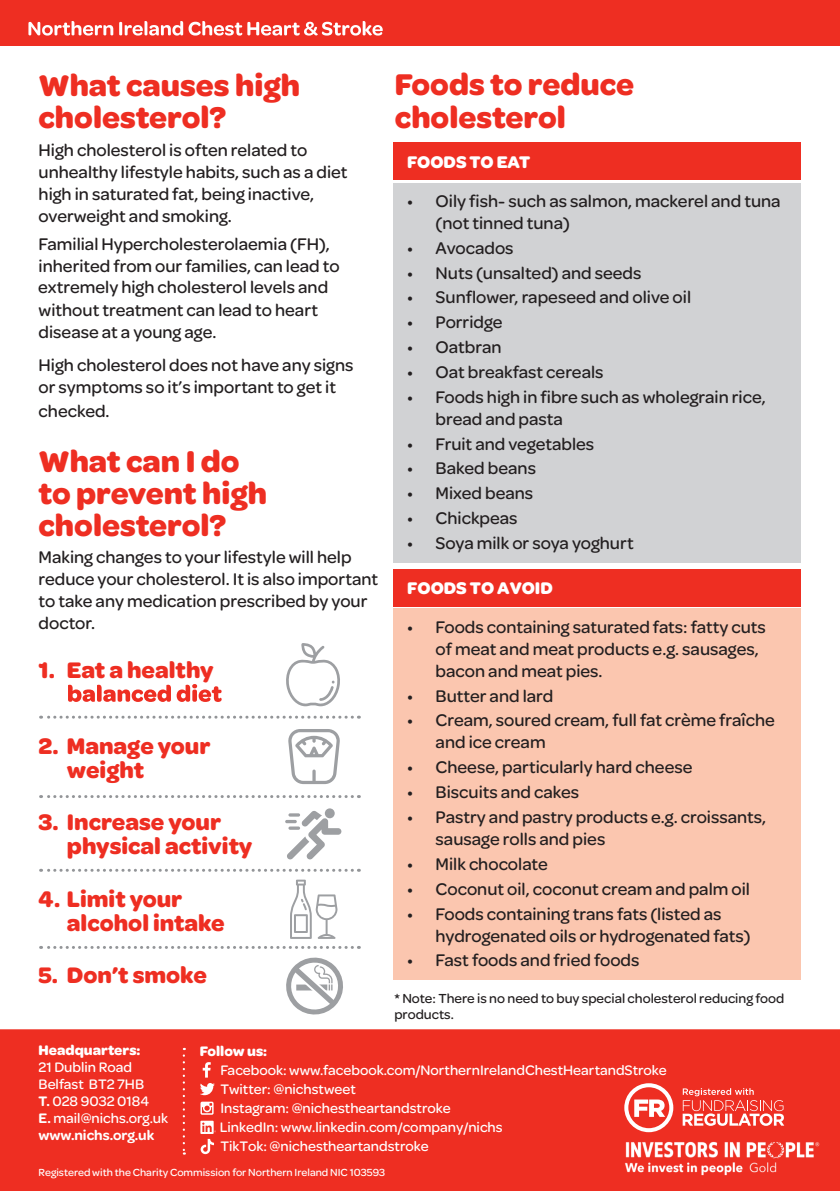
<style>
.page{position:relative;width:840px;height:1191px;background:#fff}
.page>*{position:absolute;margin:0;border:0;box-sizing:border-box;transform-origin:0 0}
.t1{font:700 32px/32px "Omnes";color:#ee2e22}
.t2{font:700 24px/24px "Omnes";color:#ee2e22}
.t3{font:500 18px/22px "Omnes";color:#231f20}
.t4{font:700 18px "Omnes";color:#fff}
.t5{font:500 14.6px/17px "Omnes";color:#fff}
.t6{font:700 14.6px "Omnes";color:#fff}
.t7{font:500 14px/16px "Omnes";color:#231f20}
.t8{font:500 11px "Omnes";color:#fff}
.s1{font-weight:600}
</style>
<div class="page">
<div style="left:393px;top:608px;width:407px;height:372px;background:#fbc6af"></div>
<div style="left:393px;top:569px;width:407px;height:37px;background:#ee2e22"></div>
<div style="left:393px;top:183px;width:407px;height:380px;background:#d1d2d4"></div>
<div style="left:393px;top:142px;width:407px;height:38px;background:#ee2e22"></div>
<div style="left:0;top:0;width:839px;height:46px;background:#ee2e22"></div>
<svg style="left:28px;top:21px;width:354px;height:15px"></svg>
<svg style="left:68px;top:684px;width:153px;height:18px"></svg>
<svg style="left:286px;top:643px;width:54px;height:63px"></svg>
<svg style="left:290px;top:879px;width:47px;height:60px"></svg>
<svg style="left:285px;top:810px;width:56px;height:49px"></svg>
<div style="left:324px;top:808px;width:10px;height:10px;background:#9d9fa2;border-radius:50%"></div>
<svg style="left:288px;top:729px;width:52px;height:55px"></svg>
<svg style="left:41px;top:715px;width:311px;height:3px"></svg>
<svg style="left:41px;top:795px;width:311px;height:3px"></svg>
<svg style="left:41px;top:868px;width:311px;height:3px"></svg>
<svg style="left:41px;top:946px;width:311px;height:69px"></svg>
<div style="left:0;top:1029px;width:839px;height:162px;background:#ee2e22"></div>
<svg style="left:183px;top:1047px;width:2px;height:107px"></svg>
<svg style="left:202px;top:1062px;width:9px;height:15px"></svg>
<svg style="left:200px;top:1083px;width:15px;height:12px"></svg>
<svg style="left:200px;top:1101px;width:13px;height:13px"></svg>
<svg style="left:624px;top:1083px;width:49px;height:49px"></svg>
<svg style="left:682px;top:1088px;width:101px;height:37px;background:#f2655c"></svg>
<svg style="left:200px;top:1120px;width:16px;height:34px"></svg>
<img style="left:622px;top:1137px;width:217px;height:40px">
<h1 class="t1" style="left:39px;top:68px;width:263px">What causes high cholesterol?</h1>
<p class="t3" style="left:39px;top:138px;width:310px">High cholesterol is often related to unhealthy lifestyle habits, such as a diet high in saturated fat, being inactive, overweight and smoking.</p>
<p class="t3" style="left:39px;top:231px;width:302px">Familial Hypercholesterolaemia (FH), inherited from our families, can lead to</p>
<p class="t3" style="left:39px;top:297px;width:281px">without treatment can lead to heart disease at a young age.</p>
<p class="t3" style="left:39px;top:353px;width:316px">High cholesterol does not have any signs or symptoms so it’s important to get it</p>
<p class="t3" style="left:39px;top:399px;width:72px">checked.</p>
<h1 class="t1" style="left:39px;top:443px;width:230px">What can I do to prevent high cholesterol?</h1>
<p class="t3" style="left:39px;top:545px;width:341px">Making changes to your lifestyle will help reduce your cholesterol. It is also important to take any medication prescribed by your doctor.</p>
<p class="t3" style="left:38px;top:275px;width:291px">extremely high cholesterol levels and</p>
<h2 class="t2" style="left:39px;top:656px;width:176px">1. Eat a healthy</h2>
<h2 class="t2" style="left:67px;top:732px;width:145px;text-indent:-28px">2. Manage your weight</h2>
<h2 class="t2" style="left:67px;top:809px;width:187px;text-indent:-28px">3. Increase your physical activity</h2>
<h2 class="t2" style="left:67px;top:885px;width:159px;text-indent:-28px">4. Limit your alcohol intake</h2>
<h2 class="t2" style="left:39px;top:961px;width:170px">5. Don’t smoke</h2>
<h1 class="t1" style="left:394px;top:67px;width:241px">Foods to reduce cholesterol</h1>
<p class="t4" style="left:407px;top:149px;width:125px">FOODS TO EAT</p>
<p class="t3" style="left:435px;top:189px;width:346px;text-indent:-28px">• Oily fish- such as salmon, mackerel and tuna (not tinned tuna)</p>
<p class="t3" style="left:407px;top:235px;width:108px">• Avocados</p>
<p class="t3" style="left:407px;top:260px;width:236px">• Nuts (unsalted) and seeds</p>
<p class="t3" style="left:407px;top:285px;width:285px">• Sunflower, rapeseed and olive oil</p>
<p class="t3" style="left:407px;top:310px;width:97px">• Porridge</p>
<p class="t3" style="left:407px;top:335px;width:96px">• Oatbran</p>
<p class="t3" style="left:407px;top:360px;width:198px">• Oat breakfast cereals</p>
<p class="t3" style="left:435px;top:385px;width:331px;text-indent:-28px">• Foods high in fibre such as wholegrain rice, bread and pasta</p>
<p class="t3" style="left:407px;top:431px;width:188px">• Fruit and vegetables</p>
<p class="t3" style="left:407px;top:456px;width:130px">• Baked beans</p>
<p class="t3" style="left:407px;top:481px;width:127px">• Mixed beans</p>
<p class="t3" style="left:407px;top:506px;width:112px">• Chickpeas</p>
<p class="t3" style="left:407px;top:531px;width:228px">• Soya milk or soya yoghurt</p>
<p class="t4" style="left:407px;top:575px;width:147px">FOODS TO AVOID</p>
<p class="t3" style="left:435px;top:614px;width:331px;text-indent:-28px">• Foods containing saturated fats: fatty cuts of meat and meat products e.g. sausages, bacon and meat pies.</p>
<p class="t3" style="left:407px;top:683px;width:148px">• Butter and lard</p>
<p class="t3" style="left:435px;top:708px;width:340px;text-indent:-28px">• Cream, soured cream, full fat crème fraîche and ice cream</p>
<p class="t3" style="left:407px;top:755px;width:286px">• Cheese, particularly hard cheese</p>
<p class="t3" style="left:407px;top:780px;width:173px">• Biscuits and cakes</p>
<p class="t3" style="left:435px;top:805px;width:332px;text-indent:-28px">• Pastry and pastry products e.g. croissants, sausage rolls and pies</p>
<p class="t3" style="left:407px;top:851px;width:142px">• Milk chocolate</p>
<p class="t3" style="left:407px;top:876px;width:344px">• Coconut oil, coconut cream and palm oil</p>
<p class="t3" style="left:435px;top:901px;width:316px;text-indent:-28px">• Foods containing trans fats (listed as hydrogenated oils or hydrogenated fats)</p>
<p class="t3" style="left:407px;top:948px;width:234px">• Fast foods and fried foods</p>
<p class="t7" style="left:394px;top:989px;width:391px">* Note: There is no need to buy special cholesterol reducing food products.</p>
<p class="t6" style="left:39px;top:1040px;width:103px">Headquarters:</p>
<p class="t5" style="left:39px;top:1057px;width:131px">21 Dublin Road<br>Belfast BT2 7HB<br><span class="s1">T.</span> 028 9032 0184<br><span class="s1">E.</span> mail@nichs.org.uk <span class="s1">www.nichs.org.uk</span></p>
<p class="t6" style="left:200px;top:1040px;width:69px">Follow us:</p>
<p class="t5" style="left:220px;top:1059px;width:448px;line-height:19.2px">Facebook: www.facebook.com/NorthernIrelandChestHeartandStroke Twitter: @nichstweet<br>Instagram: @nichestheartandstroke<br>LinkedIn: www.linkedin.com/company/nichs<br>TikTok: @nichestheartandstroke</p>
<p class="t8" style="left:39px;top:1164px;width:348px">Registered with the Charity Commission for Northern Ireland NIC 103593</p>
</div>
